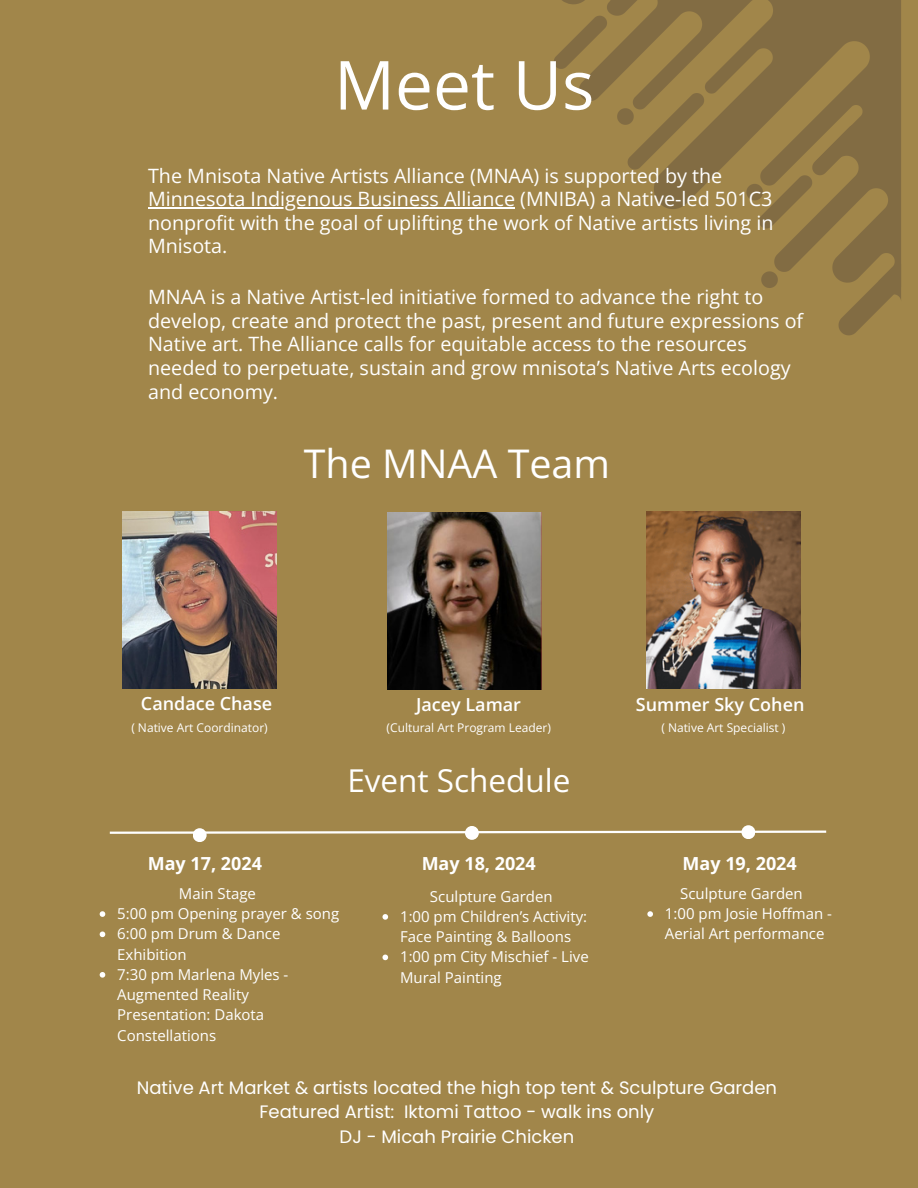
<style>
.page{position:relative;width:918px;height:1188px;background:#a1864a}
.page>*{position:absolute;margin:0;border:0;box-sizing:border-box;transform-origin:0 0}
.t1{font:67.8px "Open Sans";color:#fff}
.t2{font:39.45px "Open Sans";color:#fff}
.t3{font:31.5px "Open Sans";color:#fff}
.t4{font:19.8px/23.7px "Open Sans";color:#fff;text-align:justify}
.t5{font:18px/24.8px "Poppins";color:#fff;text-align:center}
.t6{font:600 18px "Open Sans";color:#fff}
.t7{font:700 18px "Open Sans";color:#fff}
.t8{font:15px/20.2px "Open Sans";color:#fff}
.t9{font:12px "Open Sans";color:#fff}
</style>
<div class="page">
<svg style="left:562px;top:0;width:339px;height:280px"></svg>
<svg style="left:839px;top:264px;width:62px;height:71px"></svg>
<svg style="left:761px;top:271px;width:17px;height:17px"></svg>
<svg style="left:617px;top:90px;width:90px;height:83px"></svg>
<svg style="left:554px;top:13px;width:56px;height:59px"></svg>
<svg style="left:746px;top:125px;width:116px;height:107px"></svg>
<svg style="left:109px;top:829px;width:718px;height:5px"></svg>
<div style="left:193px;top:828px;width:14px;height:14px;background:#fff;border-radius:50%"></div>
<div style="left:465px;top:826px;width:14px;height:14px;background:#fff;border-radius:50%"></div>
<div style="left:741px;top:825px;width:14px;height:14px;background:#fff;border-radius:50%"></div>
<img style="left:123px;top:511px;width:154px;height:177px">
<img style="left:387px;top:512px;width:154px;height:177px">
<img style="left:646px;top:511px;width:155px;height:177px">
<hr style="left:148px;top:207px;width:367px;height:1px;background:#fff">
<svg style="left:100px;top:911px;width:5px;height:6px"></svg>
<svg style="left:100px;top:932px;width:5px;height:5px"></svg>
<svg style="left:100px;top:972px;width:5px;height:6px"></svg>
<svg style="left:382px;top:914px;width:6px;height:6px"></svg>
<svg style="left:382px;top:955px;width:6px;height:5px"></svg>
<svg style="left:647px;top:911px;width:6px;height:6px"></svg>
<p class="t1" style="left:334px;top:37px;width:262px">Meet Us</p>
<h5 class="t4" style="left:148px;top:163px;width:576px">The Mnisota Native Artists Alliance (MNAA) is supported by the</h5>
<h2 class="t4" style="left:148px;top:187px;width:627px">Minnesota Indigenous Business Alliance (MNIBA) a Native-led 501C3 nonprofit with the goal of uplifting the work of Native artists living in Mnisota.</h2>
<h2 class="t4" style="left:148px;top:285px;width:617px">MNAA is a Native Artist-led initiative formed to advance the right to</h2>
<h4 class="t4" style="left:148px;top:308px;width:657px;text-align:left">develop, create and protect the past, present and future expressions of Native art. The Alliance calls for equitable access to the resources needed to perpetuate, sustain and grow mnisota’s Native Arts ecology and economy.</h4>
<h5 class="t2" style="left:304px;top:436px;width:308px">The MNAA Team</h5>
<p class="t6" style="left:141px;top:691px;width:133px">Candace Chase</p>
<h6 class="t6" style="left:416px;top:692px;width:106px">Jacey Lamar</h6>
<p class="t9" style="left:131px;top:719px;width:138px">( Native Art Coordinator)</p>
<p class="t9" style="left:387px;top:719px;width:166px">(Cultural Art Program Leader)</p>
<h1 class="t3" style="left:347px;top:759px;width:225px">Event Schedule</h1>
<h6 class="t6" style="left:636px;top:692px;width:170px">Summer Sky Cohen</h6>
<p class="t9" style="left:661px;top:719px;width:126px">( Native Art Specialist )</p>
<p class="t7" style="left:148px;top:851px;width:116px">May 17, 2024</p>
<h4 class="t7" style="left:422px;top:851px;width:116px">May 18, 2024</h4>
<p class="t7" style="left:683px;top:851px;width:116px">May 19, 2024</p>
<h4 class="t8" style="left:179px;top:883px;width:79px">Main Stage</h4>
<p class="t8" style="left:117px;top:903px;width:223px">5:00 pm Opening prayer &amp; song</p>
<h3 class="t8" style="left:117px;top:923px;width:165px">6:00 pm Drum &amp; Dance<br>Exhibition</h3>
<h4 class="t8" style="left:117px;top:964px;width:173px">7:30 pm Marlena Myles -<br>Augmented Reality<br>Presentation: Dakota<br>Constellations</h4>
<p class="t8" style="left:680px;top:883px;width:124px">Sculpture Garden</p>
<p class="t8" style="left:665px;top:903px;width:169px">1:00 pm Josie Hoffman -<br>Aerial Art performance</p>
<h4 class="t8" style="left:430px;top:886px;width:124px">Sculpture Garden</h4>
<h4 class="t8" style="left:400px;top:906px;width:189px">1:00 pm Children’s Activity:<br>Face Painting &amp; Balloons</h4>
<h6 class="t8" style="left:400px;top:947px;width:190px">1:00 pm City Mischief - Live<br>Mural Painting</h6>
<h5 class="t5" style="left:137px;top:1075px;width:642px">Native Art Market &amp; artists located the high top tent &amp; Sculpture Garden<br>Featured Artist: Iktomi Tattoo - walk ins only<br>DJ - Micah Prairie Chicken</h5>
</div>
